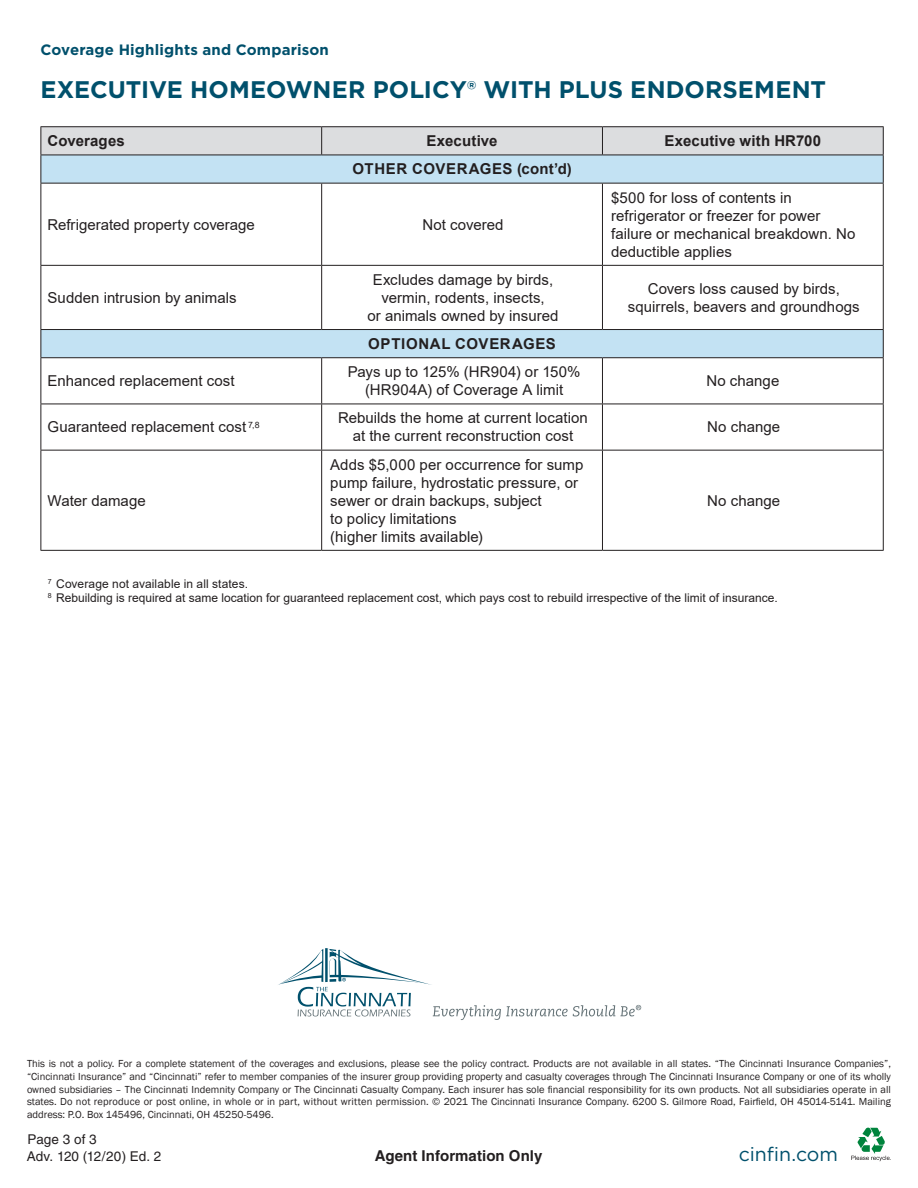
<style>
.page{position:relative;width:918px;height:1188px;background:#fff}
.page>*{position:absolute;margin:0;border:0;box-sizing:border-box;transform-origin:0 0}
.t1{font:700 24px "Gotham";color:#00506c}
.t2{font:19.5px "Gotham";letter-spacing:-.005em;color:#00506c}
.t3{font:15px/18px "Arial";color:#231f20;text-align:center}
.t4{font:700 15px "Arial";letter-spacing:.015em;color:#231f20}
.t5{font:700 15px "Gotham";letter-spacing:.01em;color:#00506c}
.t6{font:700 15px "Helvetica";letter-spacing:.005em;color:#231f20}
.t7{font:700 15px "Arial";letter-spacing:.045em;color:#231f20}
.t8{font:13.5px/17px "Helvetica";color:#231f20}
.t9{font:12px/14.4px "Arial";color:#231f20}
.t10{font:10.5px/12.6px "Franklin Gothic";color:#231f20;text-align:justify}
.s1{font-weight:500}
</style>
<div class="page">
<svg style="left:41px;top:184px;width:842px;height:173px"></svg>
<hr style="left:40px;top:126px;width:282px;height:1px;background:#231f20">
<hr style="left:322px;top:126px;width:280px;height:1px;background:#231f20">
<hr style="left:602px;top:126px;width:282px;height:1px;background:#231f20">
<hr style="left:40px;top:183px;width:282px;height:1px;background:#231f20">
<hr style="left:40px;top:184px;width:1px;height:81px;background:#231f20">
<hr style="left:322px;top:183px;width:280px;height:1px;background:#231f20">
<hr style="left:602px;top:183px;width:282px;height:1px;background:#231f20">
<hr style="left:40px;top:265px;width:282px;height:1px;background:#231f20">
<hr style="left:40px;top:266px;width:1px;height:63px;background:#231f20">
<hr style="left:322px;top:265px;width:280px;height:1px;background:#231f20">
<hr style="left:602px;top:265px;width:282px;height:1px;background:#231f20">
<hr style="left:40px;top:329px;width:282px;height:1px;background:#231f20">
<svg style="left:40px;top:330px;width:1px;height:27px"></svg>
<hr style="left:322px;top:329px;width:280px;height:1px;background:#231f20">
<hr style="left:602px;top:329px;width:282px;height:1px;background:#231f20">
<svg style="left:883px;top:330px;width:1px;height:27px"></svg>
<hr style="left:40px;top:357px;width:282px;height:1px;background:#231f20">
<hr style="left:40px;top:358px;width:1px;height:46px;background:#231f20">
<hr style="left:322px;top:357px;width:280px;height:1px;background:#231f20">
<hr style="left:602px;top:357px;width:282px;height:1px;background:#231f20">
<hr style="left:40px;top:404px;width:282px;height:1px;background:#231f20">
<hr style="left:40px;top:404px;width:1px;height:46px;background:#231f20">
<hr style="left:322px;top:404px;width:280px;height:1px;background:#231f20">
<hr style="left:602px;top:404px;width:282px;height:1px;background:#231f20">
<hr style="left:40px;top:450px;width:282px;height:1px;background:#231f20">
<hr style="left:40px;top:451px;width:1px;height:99px;background:#231f20">
<hr style="left:322px;top:450px;width:280px;height:1px;background:#231f20">
<hr style="left:602px;top:450px;width:282px;height:1px;background:#231f20">
<hr style="left:40px;top:550px;width:282px;height:1px;background:#231f20">
<hr style="left:322px;top:550px;width:280px;height:1px;background:#231f20">
<hr style="left:602px;top:550px;width:282px;height:1px;background:#231f20">
<svg style="left:40px;top:127px;width:844px;height:56px;background:#c9d9e2"></svg>
<hr style="left:321px;top:184px;width:1px;height:81px;background:#231f20">
<hr style="left:602px;top:184px;width:1px;height:81px;background:#231f20">
<hr style="left:883px;top:184px;width:1px;height:81px;background:#231f20">
<hr style="left:321px;top:266px;width:1px;height:63px;background:#231f20">
<hr style="left:602px;top:266px;width:1px;height:63px;background:#231f20">
<hr style="left:883px;top:266px;width:1px;height:63px;background:#231f20">
<hr style="left:321px;top:358px;width:1px;height:46px;background:#231f20">
<hr style="left:602px;top:358px;width:1px;height:46px;background:#231f20">
<hr style="left:883px;top:358px;width:1px;height:46px;background:#231f20">
<hr style="left:321px;top:404px;width:1px;height:46px;background:#231f20">
<hr style="left:602px;top:404px;width:1px;height:46px;background:#231f20">
<hr style="left:883px;top:404px;width:1px;height:46px;background:#231f20">
<hr style="left:321px;top:451px;width:1px;height:99px;background:#231f20">
<hr style="left:602px;top:451px;width:1px;height:99px;background:#231f20">
<hr style="left:883px;top:451px;width:1px;height:99px;background:#231f20">
<svg style="left:851px;top:1127px;width:40px;height:34px"></svg>
<svg style="left:278px;top:948px;width:363px;height:72px"></svg>
<h3 class="t5" style="left:40px;top:40px;width:290px">Coverage Highlights and Comparison</h3>
<h1 class="t1" style="left:40px;top:74px;width:787px">EXECUTIVE HOMEOWNER POLICY<span class="s1">®</span> WITH PLUS ENDORSEMENT</h1>
<h3 class="t4" style="left:48px;top:130px;width:79px">Coverages</h3>
<h3 class="t4" style="left:427px;top:130px;width:72px">Executive</h3>
<h3 class="t4" style="left:665px;top:130px;width:158px">Executive with HR700</h3>
<h3 class="t4" style="left:353px;top:159px;width:221px">OTHER COVERAGES (cont’d)</h3>
<h3 class="t3" style="left:48px;top:215px;width:209px">Refrigerated property coverage</h3>
<h3 class="t3" style="left:423px;top:215px;width:83px">Not covered</h3>
<h3 class="t3" style="left:611px;top:188px;width:246px;text-align:left">$500 for loss of contents in refrigerator or freezer for power failure or mechanical breakdown. No deductible applies</h3>
<h3 class="t3" style="left:48px;top:289px;width:190px">Sudden intrusion by animals</h3>
<h3 class="t3" style="left:367px;top:271px;width:193px">Excludes damage by birds, vermin, rodents, insects,<br>or animals owned by insured</h3>
<h3 class="t3" style="left:628px;top:280px;width:233px">Covers loss caused by birds, squirrels, beavers and groundhogs</h3>
<h3 class="t7" style="left:368px;top:333px;width:189px">OPTIONAL COVERAGES</h3>
<h3 class="t3" style="left:48px;top:372px;width:188px">Enhanced replacement cost</h3>
<h3 class="t3" style="left:348px;top:363px;width:234px">Pays up to 125% (HR904) or 150% (HR904A) of Coverage A limit</h3>
<h3 class="t3" style="left:706px;top:372px;width:75px">No change</h3>
<h3 class="t3" style="left:48px;top:418px;width:214px">Guaranteed replacement cost <sup>7,8</sup></h3>
<h3 class="t3" style="left:338px;top:409px;width:251px">Rebuilds the home at current location at the current reconstruction cost</h3>
<h3 class="t3" style="left:707px;top:418px;width:75px">No change</h3>
<h3 class="t3" style="left:48px;top:491px;width:100px">Water damage</h3>
<h3 class="t3" style="left:330px;top:455px;width:255px;text-align:left">Adds $5,000 per occurrence for sump pump failure, hydrostatic pressure, or sewer or drain backups, subject<br>to policy limitations<br>(higher limits available)</h3>
<h3 class="t3" style="left:707px;top:491px;width:75px">No change</h3>
<p class="t9" style="left:48px;top:576px;width:731px"><sup>7</sup> Coverage not available in all states.<br><sup>8</sup> Rebuilding is required at same location for guaranteed replacement cost, which pays cost to rebuild irrespective of the limit of insurance.</p>
<p class="t10" style="left:27px;top:1058px;width:866px">This is not a policy. For a complete statement of the coverages and exclusions, please see the policy contract. Products are not available in all states. “The Cincinnati Insurance Companies”, “Cincinnati Insurance” and “Cincinnati” refer to member companies of the insurer group providing property and casualty coverages through The Cincinnati Insurance Company or one of its wholly owned subsidiaries – The Cincinnati Indemnity Company or The Cincinnati Casualty Company. Each insurer has sole financial responsibility for its own products. Not all subsidiaries operate in all states. Do not reproduce or post online, in whole or in part, without written permission. © 2021 The Cincinnati Insurance Company. 6200 S. Gilmore Road, Fairfield, OH 45014-5141. Mailing address: P.O. Box 145496, Cincinnati, OH 45250-5496.</p>
<p class="t8" style="left:27px;top:1131px;width:136px">Page 3 of 3<br>Adv. 120 (12/20) Ed. 2</p>
<h3 class="t6" style="left:375px;top:1147px;width:169px">Agent Information Only</h3>
<h2 class="t2" style="left:739px;top:1142px;width:101px">cinfin.com</h2>
</div>
